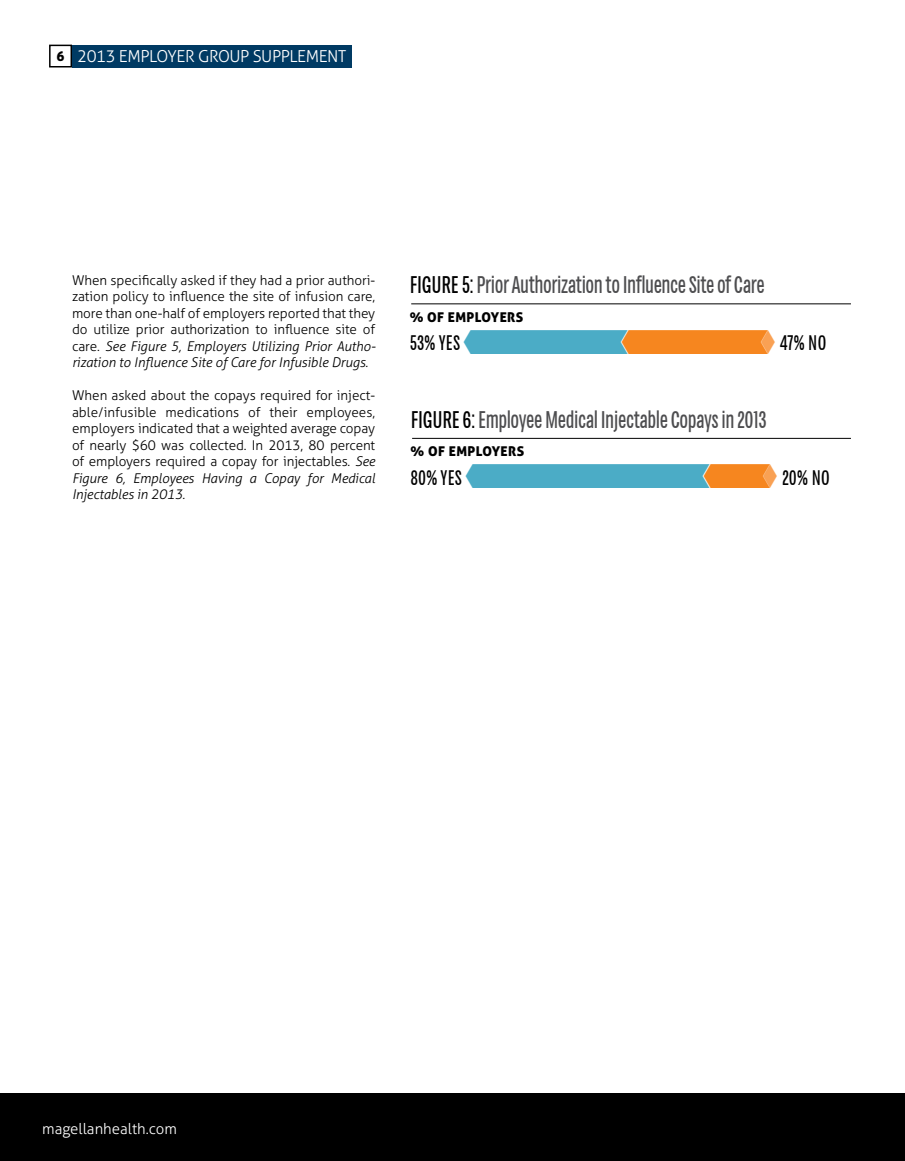
<style>
.page{position:relative;width:905px;height:1161px;background:#fff}
.page>*{position:absolute;margin:0;border:0;box-sizing:border-box;transform-origin:0 0}
.t1{font:24px "Chartwell Bars";letter-spacing:-.02em;color:#4d4d4f}
.t2{font:21px "Chartwell Bars";letter-spacing:.005em;color:#000}
.t3{font:300 16.5px "Aller";letter-spacing:-.025em;color:#fff}
.t4{font:300 15px "Aller";color:#fff}
.t5{font:300 13.5px/16.5px "Aller";letter-spacing:-.01em;color:#000;text-align:justify}
.t6{font:13.5px "Aller Display";letter-spacing:.03em;color:#000}
.s1{font-family:"Aller Display";font-weight:400;font-size:13.5px;color:#000}
.s2{font-style:italic}
.s3{color:#000}
.s4{font-size:34.5px;color:#4bacc6}
.s5{font-size:34.5px;color:#f6861f}
.s6{font-size:34.5px;color:#f9a154}
</style>
<div class="page">
<div style="left:49px;top:45px;width:23px;height:23px;border:2px solid #000"></div>
<div style="left:72px;top:45px;width:279px;height:23px;background:#003a63"></div>
<div style="left:0;top:1094px;width:904px;height:67px;background:#000"></div>
<hr style="left:412px;top:438px;width:438px;height:1px;background:#000">
<hr style="left:411px;top:304px;width:439px;height:1px;background:#000">
<p class="t3" style="left:57px;top:46px;width:291px"><span class="s1">6</span> 2013 Employer Group Supplement</p>
<p class="t5" style="left:72px;top:272px;width:305px">When specifically asked if they had a prior authori&shy;zation policy to influence the site of infusion care, more than one-half of employers reported that they do utilize prior authorization to influence site of care. <span class="s2">See Figure 5, Employers Utilizing Prior Autho&shy;rization to Influence Site of Care for Infusible Drugs.</span></p>
<p class="t5" style="left:72px;top:387px;width:305px">When asked about the copays required for inject&shy;able/infusible medications of their employees, employers indicated that a weighted average copay of nearly $60 was collected. I n 2013, 80 percent of employers required a copay for injectables. <span class="s2">See Figure 6, Employees Having a Copay for Medical Injectables in 2013.</span></p>
<h1 class="t1" style="left:410px;top:270px;width:356px"><span class="s3">Figure 5:</span> Prior Authorization to Influence Site of Care</h1>
<p class="t6" style="left:410px;top:308px;width:115px">% OF EMPLOYERS</p>
<h2 class="t2" style="left:410px;top:330px;width:416px">53% YES <span class="s4">530</span><span class="s5">+470</span><span class="s6">=</span> 47% no</h2>
<h1 class="t1" style="left:411px;top:405px;width:357px"><span class="s3">Figure 6:</span> Employee Medical Injectable Copays in 2013</h1>
<p class="t6" style="left:410px;top:443px;width:115px">% OF EMPLOYERS</p>
<h2 class="t2" style="left:410px;top:465px;width:419px">80% YES <span class="s4">800</span><span class="s5">+200</span><span class="s6">=</span> 20% no</h2>
<p class="t4" style="left:42px;top:1120px;width:136px">magellanhealth.com</p>
</div>
